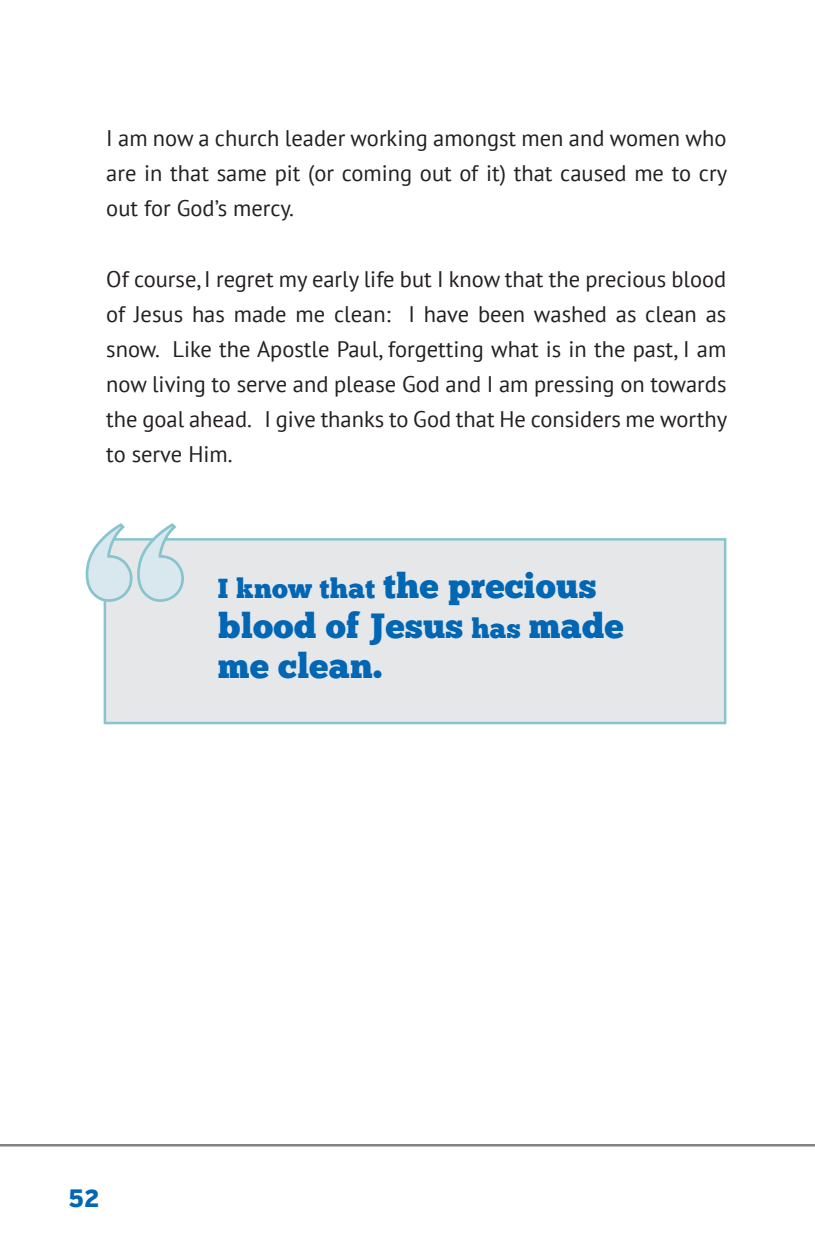
<style>
.page{position:relative;width:815px;height:1241px;background:#fff}
.page>*{position:absolute;margin:0;border:0;box-sizing:border-box;transform-origin:0 0}
.t1{font:35px/40px "Chunk Five";letter-spacing:.01em;color:#0166b3}
.t2{font:900 25px "Interstate Mono";color:#0166b3}
.t3{font:22.5px/35px "PT Sans";color:#231f20;text-align:justify}
.s1{font-size:27.5px}
</style>
<div class="page">
<svg style="left:0;top:1144px;width:815px;height:3px;background:#949698"></svg>
<div style="left:104px;top:538px;width:622px;height:186px;background:#e6e7e9;border:2px solid #87c5ce"></div>
<svg style="left:85px;top:523px;width:100px;height:80px"></svg>
<p class="t3" style="left:106px;top:120px;width:622px">I am now a church leader working amongst men and women who are in that same pit (or coming out of it) that caused me to cry out for God’s mercy.</p>
<p class="t3" style="left:106px;top:260px;width:622px">Of course, I regret my early life but I know that the precious blood of Jesus has made me clean: I have been washed as clean as snow. Like the Apostle Paul, forgetting what is in the past, I am now living to serve and please God and I am pressing on towards the goal ahead. I give thanks to God that He considers me worthy to serve Him.</p>
<h1 class="t1" style="left:218px;top:565px;width:407px"><span class="s1">I know that</span> the precious blood of Jesus <span class="s1">has</span> made me clean.</h1>
<p class="t2" style="left:69px;top:1183px;width:33px">52</p>
</div>
